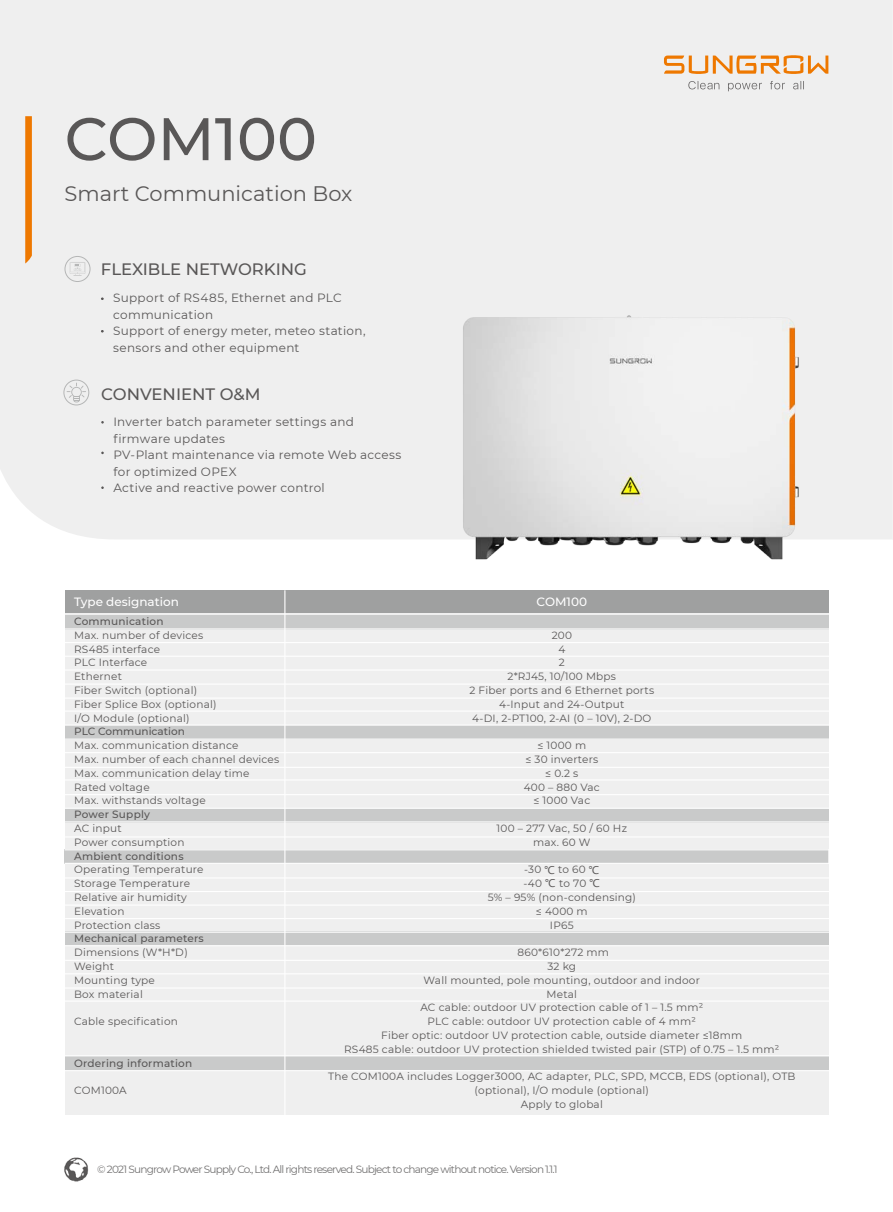
<style>
.page{position:relative;width:893px;height:1212px;background:#fff}
.page>*{position:absolute;margin:0;border:0;box-sizing:border-box;transform-origin:0 0}
.t1{font:500 60px "Montserrat";color:#595757}
.t2{font:21px "Montserrat";color:#595757}
.t3{font:500 16.5px "Montserrat";color:#595757}
.t4{font:12px/16.5px "Montserrat";letter-spacing:.025em;color:#595757}
.t5{font:500 12px "Montserrat";color:#fff}
.t6{font:10.5px/13.8px "Montserrat";letter-spacing:.02em;color:#595757;text-align:center}
.t7{font:10.5px "Montserrat";letter-spacing:-.075em;color:#727171}
.t8{font:500 10.5px "Montserrat";letter-spacing:.02em;color:#595757}
.t9{font:500 10.5px "Montserrat";color:#595757}
.s1{font-family:"Microsoft Ya Hei"}
</style>
<div class="page">
<img style="left:64px;top:1157px;width:25px;height:25px">
<div style="left:0;top:0;width:892px;height:539px;background:#efefef"></div>
<svg style="left:25px;top:116px;width:7px;height:147px"></svg>
<img style="left:448px;top:308px;width:360px;height:252px">
<div style="left:64px;top:380px;width:25px;height:25px;border:1px solid #b5b6b6;border-radius:50%"></div>
<svg style="left:67px;top:383px;width:19px;height:19px"></svg>
<div style="left:65px;top:590px;width:764px;height:525px;background:#efefef"></div>
<div style="left:65px;top:590px;width:764px;height:22px;background:#9fa0a0"></div>
<div style="left:65px;top:615px;width:764px;height:14px;background:#c9caca"></div>
<div style="left:65px;top:725px;width:764px;height:15px;background:#c9caca"></div>
<div style="left:65px;top:808px;width:764px;height:14px;background:#c9caca"></div>
<div style="left:65px;top:849px;width:763px;height:15px;background:#c9caca"></div>
<div style="left:65px;top:932px;width:764px;height:14px;background:#c9caca"></div>
<div style="left:65px;top:1056px;width:764px;height:14px;background:#c9caca"></div>
<hr style="left:65px;top:628px;width:764px;height:1px;background:#fff">
<hr style="left:65px;top:642px;width:764px;height:1px;background:#fff">
<hr style="left:65px;top:656px;width:764px;height:1px;background:#fff">
<hr style="left:65px;top:669px;width:764px;height:2px;background:#fff">
<hr style="left:65px;top:683px;width:764px;height:2px;background:#fff">
<hr style="left:65px;top:697px;width:764px;height:2px;background:#fff">
<hr style="left:65px;top:710px;width:764px;height:2px;background:#fff">
<hr style="left:65px;top:724px;width:764px;height:2px;background:#fff">
<hr style="left:65px;top:738px;width:764px;height:2px;background:#fff">
<hr style="left:65px;top:752px;width:764px;height:1px;background:#fff">
<hr style="left:65px;top:767px;width:764px;height:1px;background:#fff">
<hr style="left:65px;top:779px;width:764px;height:1px;background:#fff">
<hr style="left:65px;top:794px;width:764px;height:1px;background:#fff">
<hr style="left:65px;top:808px;width:764px;height:1px;background:#fff">
<hr style="left:65px;top:821px;width:764px;height:1px;background:#fff">
<hr style="left:65px;top:836px;width:764px;height:1px;background:#fff">
<hr style="left:65px;top:849px;width:764px;height:1px;background:#fff">
<hr style="left:65px;top:863px;width:764px;height:1px;background:#fff">
<hr style="left:65px;top:877px;width:764px;height:1px;background:#fff">
<hr style="left:65px;top:891px;width:764px;height:1px;background:#fff">
<hr style="left:65px;top:904px;width:764px;height:1px;background:#fff">
<hr style="left:65px;top:918px;width:764px;height:1px;background:#fff">
<hr style="left:65px;top:931px;width:764px;height:2px;background:#fff">
<hr style="left:65px;top:945px;width:764px;height:1px;background:#fff">
<hr style="left:65px;top:960px;width:764px;height:1px;background:#fff">
<hr style="left:65px;top:973px;width:764px;height:1px;background:#fff">
<hr style="left:65px;top:987px;width:764px;height:1px;background:#fff">
<hr style="left:65px;top:1000px;width:764px;height:2px;background:#fff">
<hr style="left:65px;top:1055px;width:764px;height:1px;background:#fff">
<hr style="left:65px;top:1070px;width:764px;height:1px;background:#fff">
<hr style="left:284px;top:590px;width:1px;height:525px;background:#fff">
<svg style="left:892px;top:0;width:1px;height:539px"></svg>
<svg style="left:664px;top:55px;width:164px;height:19px"></svg>
<svg style="left:688px;top:81px;width:31px;height:8px"></svg>
<svg style="left:728px;top:83px;width:34px;height:8px"></svg>
<svg style="left:793px;top:81px;width:11px;height:8px"></svg>
<svg style="left:770px;top:81px;width:15px;height:8px"></svg>
<div style="left:65px;top:256px;width:25px;height:26px;border:1px solid #b5b6b6;border-radius:50%"></div>
<svg style="left:70px;top:262px;width:15px;height:14px"></svg>
<h1 class="t1" style="left:65px;top:97px;width:254px">COM100</h1>
<h2 class="t2" style="left:65px;top:179px;width:289px">Smart Communication Box</h2>
<h3 class="t3" style="left:101px;top:257px;width:208px">FLEXIBLE NETWORKING</h3>
<p class="t4" style="left:113px;top:289px;width:254px">Support of RS485, Ethernet and PLC communication<br>Support of energy meter, meteo station, sensors and other equipment</p>
<h3 class="t3" style="left:101px;top:383px;width:161px">CONVENIENT O&amp;M</h3>
<p class="t4" style="left:113px;top:413px;width:290px">Inverter batch parameter settings and firmware updates<br>PV-Plant maintenance via remote Web access for optimized OPEX<br>Active and reactive power control</p>
<p class="t5" style="left:74px;top:593px;width:106px">Type designation</p>
<p class="t8" style="left:74px;top:614px;width:91px">Communication</p>
<p class="t6" style="left:74px;top:628px;width:144px;text-align:left">Max. number of devices<br>RS485 interface<br>PLC Interface<br>Ethernet<br>Fiber Switch (optional)<br>Fiber Splice Box (optional)<br>I/O Module (optional)</p>
<p class="t9" style="left:74px;top:724px;width:112px">PLC Communication</p>
<p class="t6" style="left:74px;top:738px;width:207px;text-align:left">Max. communication distance<br>Max. number of each channel devices<br>Max. communication delay time<br>Rated voltage<br>Max. withstands voltage</p>
<p class="t8" style="left:74px;top:807px;width:77px">Power Supply</p>
<p class="t6" style="left:74px;top:821px;width:112px;text-align:left">AC input<br>Power consumption</p>
<p class="t8" style="left:74px;top:848px;width:111px">Ambient conditions</p>
<p class="t6" style="left:74px;top:862px;width:131px;text-align:left">Operating Temperature<br>Storage Temperature<br>Relative air humidity<br>Elevation<br>Protection class</p>
<p class="t8" style="left:74px;top:931px;width:131px">Mechanical parameters</p>
<p class="t6" style="left:74px;top:945px;width:115px;text-align:left">Dimensions (W*H*D)<br>Weight<br>Mounting type<br>Box material</p>
<p class="t6" style="left:74px;top:1014px;width:105px">Cable specification</p>
<p class="t8" style="left:74px;top:1055px;width:120px">Ordering information</p>
<p class="t6" style="left:74px;top:1083px;width:54px">COM100A</p>
<p class="t5" style="left:537px;top:593px;width:52px">COM100</p>
<p class="t6" style="left:469px;top:628px;width:186px">200<br>4<br>2<br>2*RJ45, 10/100 Mbps<br>2 Fiber ports and 6 Ethernet ports<br>4-Input and 24-Output<br>4-DI, 2-PT100, 2-AI (0 – 10V), 2-DO</p>
<p class="t6" style="left:524px;top:738px;width:78px">≤ 1000 m<br>≤ 30 inverters ≤ 0.2 s<br>400 – 880 Vac ≤ 1000 Vac</p>
<p class="t6" style="left:497px;top:821px;width:132px">100 – 277 Vac, 50 / 60 Hz max. 60 W</p>
<p class="t6" style="left:488px;top:862px;width:150px">-30 <span class="s1">℃</span> to 60 <span class="s1">℃<br></span>-40 <span class="s1">℃</span> to 70 <span class="s1">℃<br></span>5% – 95% (non-condensing) ≤ 4000 m<br>IP65</p>
<p class="t6" style="left:344px;top:945px;width:437px">860*610*272 mm<br>32 kg<br>Wall mounted, pole mounting, outdoor and indoor<br>Metal<br>AC cable: outdoor UV protection cable of 1 – 1.5 mm²<br>PLC cable: outdoor UV protection cable of 4 mm²<br>Fiber optic: outdoor UV protection cable, outside diameter ≤18mm<br>RS485 cable: outdoor UV protection shielded twisted pair (STP) of 0.75 – 1.5 mm²</p>
<p class="t6" style="left:328px;top:1069px;width:469px">The COM100A includes Logger3000, AC adapter, PLC, SPD, MCCB, EDS (optional), OTB (optional), I/O module (optional)<br>Apply to global</p>
<p class="t7" style="left:97px;top:1161px;width:462px">© 2021 Sungrow Power Supply Co., Ltd. All rights reserved. Subject to change without notice. Version 1.1.1</p>
</div>
